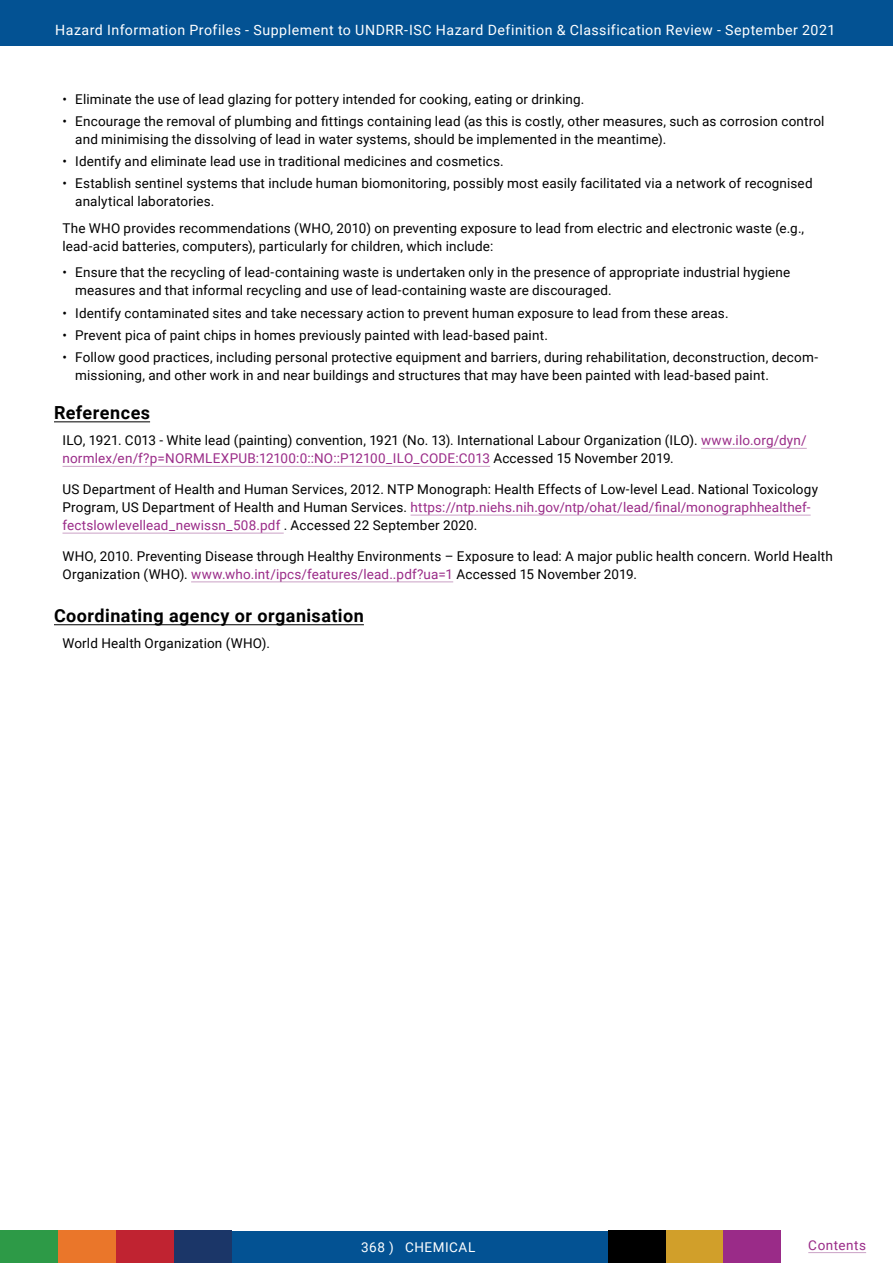
<style>
.page{position:relative;width:893px;height:1263px;background:#fff}
.page>*{position:absolute;margin:0;border:0;box-sizing:border-box;transform-origin:0 0}
.t1{font:700 18px "Roboto";letter-spacing:.025em;color:#000}
.t2{font:14.1px "Roboto";letter-spacing:.035em;color:#fff}
.t3{font:13.5px/18px "Roboto";letter-spacing:.01em;color:#000}
.t4{font:13.5px "Roboto";letter-spacing:.04em;color:#fff}
.t5{font:13.5px "Roboto";letter-spacing:.04em;color:#9a2b88}
.s1{color:#9a2b88}
</style>
<div class="page">
<div style="left:232px;top:1231px;width:376px;height:32px;background:#035293"></div>
<div style="left:116px;top:1231px;width:58px;height:32px;background:#c02331"></div>
<div style="left:0;top:1231px;width:58px;height:32px;background:#2d9a47"></div>
<div style="left:174px;top:1231px;width:58px;height:32px;background:#1b3668"></div>
<div style="left:665px;top:1231px;width:58px;height:32px;background:#d19f2a"></div>
<div style="left:58px;top:1231px;width:58px;height:32px;background:#ea762a"></div>
<div style="left:608px;top:1231px;width:57px;height:32px;background:#000"></div>
<div style="left:723px;top:1231px;width:58px;height:32px;background:#9a2b88"></div>
<hr style="left:808px;top:1252px;width:58px;height:1px;background:#cba2c6">
<div style="left:0;top:0;width:893px;height:46px;background:#035293"></div>
<hr style="left:54px;top:421px;width:96px;height:1px;background:#000">
<hr style="left:701px;top:448px;width:106px;height:1px;background:#cba2c6">
<hr style="left:63px;top:466px;width:427px;height:1px;background:#cba2c6">
<hr style="left:411px;top:515px;width:400px;height:1px;background:#cba2c6">
<hr style="left:63px;top:533px;width:221px;height:1px;background:#cba2c6">
<hr style="left:191px;top:581px;width:262px;height:1px;background:#cba2c6">
<hr style="left:54px;top:624px;width:310px;height:1px;background:#000">
<p class="t2" style="left:55px;top:20px;width:782px">Hazard Information Profiles - Supplement to UNDRR-ISC Hazard Definition &amp; Classification Review - September 2021</p>
<p class="t3" style="left:63px;top:89px;width:523px">• Eliminate the use of lead glazing for pottery intended for cooking, eating or drinking.</p>
<p class="t3" style="left:75px;top:112px;width:751px;text-indent:-13px">• Encourage the removal of plumbing and fittings containing lead (as this is costly, other measures, such as corrosion control and minimising the dissolving of lead in water systems, should be implemented in the meantime).</p>
<p class="t3" style="left:63px;top:152px;width:443px">• Identify and eliminate lead use in traditional medicines and cosmetics.</p>
<p class="t3" style="left:75px;top:174px;width:739px;text-indent:-13px">• Establish sentinel systems that include human biomonitoring, possibly most easily facilitated via a network of recognised analytical laboratories.</p>
<p class="t3" style="left:63px;top:219px;width:743px">The WHO provides recommendations (WHO, 2010) on preventing exposure to lead from electric and electronic waste (e.g., lead-acid batteries, computers), particularly for children, which include:</p>
<p class="t3" style="left:75px;top:263px;width:717px;text-indent:-13px">• Ensure that the recycling of lead-containing waste is undertaken only in the presence of appropriate industrial hygiene measures and that informal recycling and use of lead-containing waste are discouraged.</p>
<p class="t3" style="left:63px;top:303px;width:668px">• Identify contaminated sites and take necessary action to prevent human exposure to lead from these areas.</p>
<p class="t3" style="left:63px;top:326px;width:487px">• Prevent pica of paint chips in homes previously painted with lead-based paint.</p>
<p class="t3" style="left:75px;top:348px;width:744px;text-indent:-13px">• Follow good practices, including personal protective equipment and barriers, during rehabilitation, deconstruction, decom&shy;missioning, and other work in and near buildings and structures that may have been painted with lead-based paint.</p>
<h1 class="t1" style="left:54px;top:400px;width:98px">References</h1>
<p class="t3" style="left:63px;top:431px;width:746px">ILO, 1921. C013 - White lead (painting) convention, 1921 (No. 13). International Labour Organization (ILO). <span class="s1">www.ilo.org/dyn/ normlex/en/f?p=NORMLEXPUB:12100:0::NO::P12100_ILO_CODE:C013</span> Accessed 15 November 2019.</p>
<p class="t3" style="left:63px;top:480px;width:757px">US Department of Health and Human Services, 2012. NTP Monograph: Health Effects of Low-level Lead. National Toxicology<br>Program, US Department of Health and Human Services. <span class="s1">https://ntp.niehs.nih.gov/ntp/ohat/lead/final/monographhealthef&shy;fectslowlevellead_newissn_508.pdf</span> . Accessed 22 September 2020.</p>
<p class="t3" style="left:63px;top:546px;width:772px">WHO, 2010. Preventing Disease through Healthy Environments – Exposure to lead: A major public health concern. World Health<br>Organization (WHO). <span class="s1">www.who.int/ipcs/features/lead..pdf?ua=1</span> Accessed 15 November 2019.</p>
<h1 class="t1" style="left:54px;top:603px;width:311px">Coordinating agency or organisation</h1>
<p class="t3" style="left:63px;top:634px;width:209px">World Health Organization (WHO).</p>
<p class="t4" style="left:361px;top:1237px;width:116px">368 ) CHEMICAL</p>
<p class="t5" style="left:808px;top:1235px;width:59px">Contents</p>
</div>
